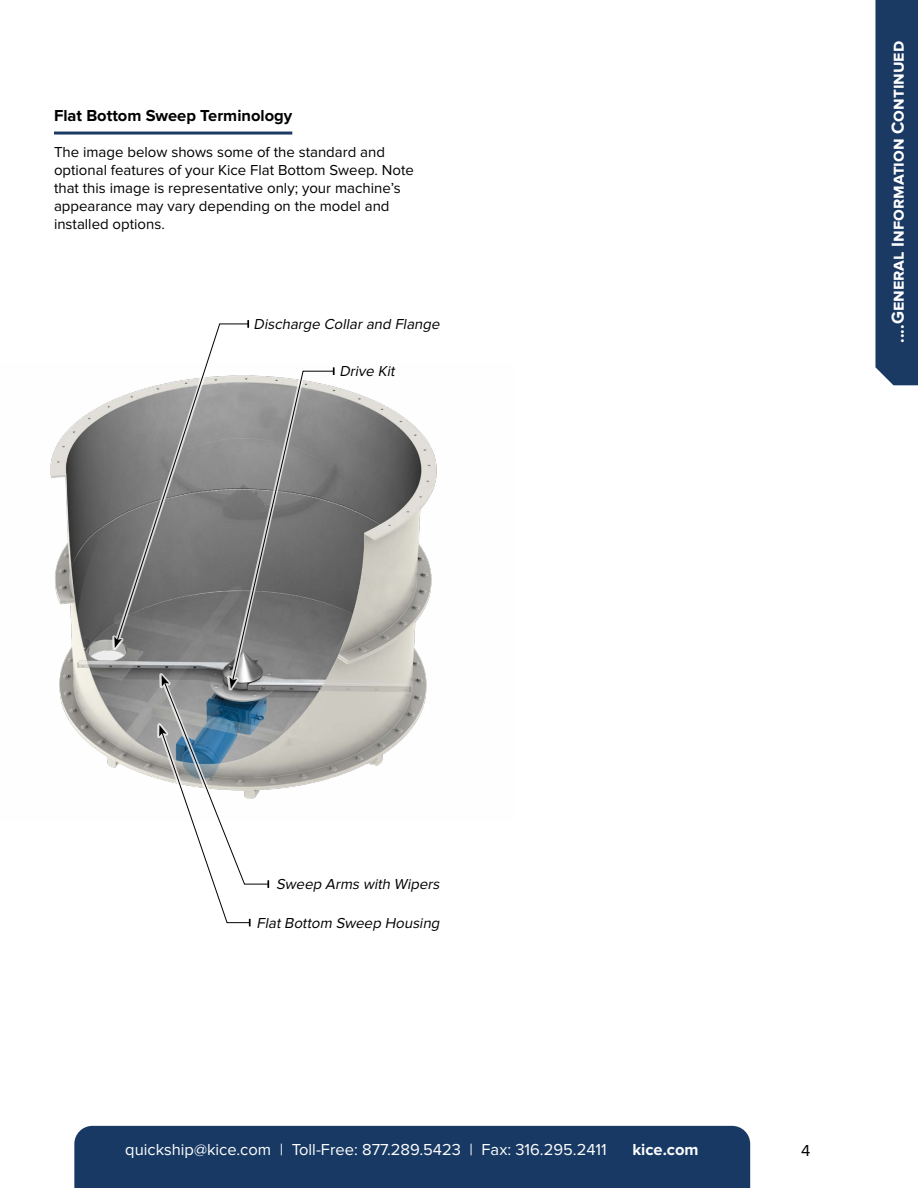
<style>
.page{position:relative;width:918px;height:1188px;background:#fff}
.page>*{position:absolute;margin:0;border:0;box-sizing:border-box;transform-origin:0 0}
.t1{font:700 18px "Proxima Nova";color:#fff}
.t2{font:16.5px "Proxima Nova";color:#fff}
.t3{font:700 16.5px "Proxima Nova";color:#000}
.t4{font:700 16.5px "Proxima Nova";color:#fff}
.t5{font:16.5px "Proxima Nova";color:#000}
.t6{font:15px/18px "Proxima Nova";color:#000}
.t7{font:italic 15px "Proxima Nova";color:#000}
</style>
<div class="page">
<img style="left:50px;top:387px;width:387px;height:390px">
<div style="left:74px;top:1126px;width:676px;height:62px;background:#173963"></div>
<div style="left:112px;top:318px;width:139px;height:332px;background:#fff;opacity:.75"></div>
<svg style="left:114px;top:320px;width:221px;height:606px"></svg>
<hr style="left:54px;top:132px;width:238px;height:3px;background:#1a3963">
<div style="left:875px;top:0;width:43px;height:385px;background:#1a3963"></div>
<p class="t3" style="left:54px;top:106px;width:240px">Flat Bottom Sweep Terminology</p>
<p class="t6" style="left:54px;top:143px;width:361px">The image below shows some of the standard and optional features of your Kice Flat Bottom Sweep. Note that this image is representative only; your machine’s appearance may vary depending on the model and installed options.</p>
<p class="t7" style="left:254px;top:315px;width:191px">Discharge Collarand Flange</p>
<p class="t7" style="left:339px;top:363px;width:60px">Drive Kit</p>
<p class="t1" style="left:887px;top:343px;width:303px;rotate:-90deg">....General Information Continued</p>
<p class="t7" style="left:276px;top:875px;width:168px">Sweep Arms with Wipers</p>
<p class="t7" style="left:257px;top:914px;width:188px">FlatBottom Sweep Housing</p>
<p class="t2" style="left:125px;top:1140px;width:483px">quickship@kice.com | Toll-Free: 877.289.5423 | Fax: 316.295.2411</p>
<p class="t4" style="left:632px;top:1140px;width:68px">kice.com</p>
<p class="t5" style="left:801px;top:1141px;width:11px">4</p>
</div>
